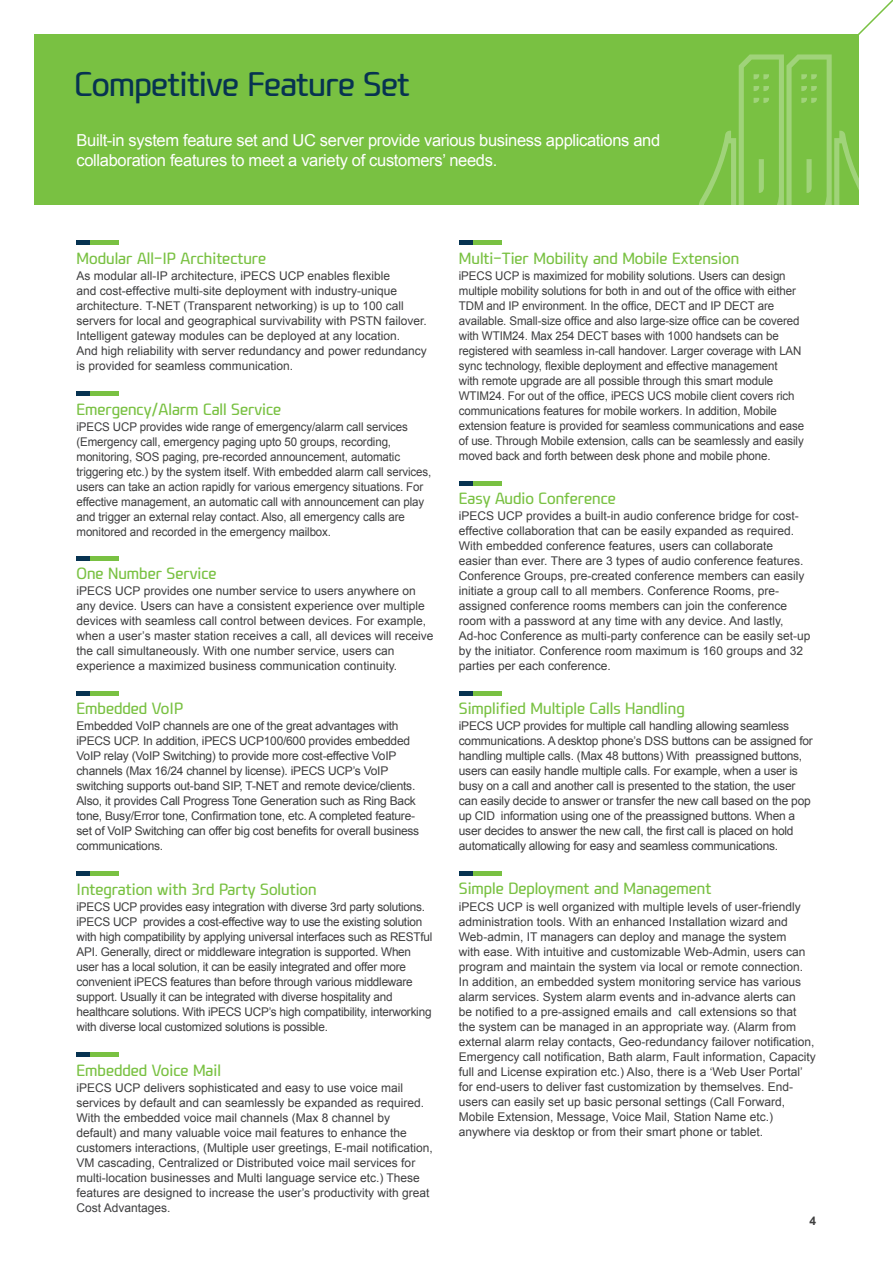
<style>
.page{position:relative;width:893px;height:1263px;background:#fff}
.page>*{position:absolute;margin:0;border:0;box-sizing:border-box;transform-origin:0 0}
.t1{font:31.5px "i PECS";letter-spacing:-.02em;color:#073351}
.t2{font:16.5px "Arial";letter-spacing:-.02em;color:#fff}
.t3{font:15px "i PECS";color:#79c142}
.t4{font:12px/15px "Arial";letter-spacing:-.01em;color:#3e3e3f}
.t5{font:12px/15px "Arial";letter-spacing:-.01em;color:#3e3e3f;scale:.96 1}
.t6{font:700 12px "Arial";color:#3e3e3f}
</style>
<div class="page">
<div style="left:34px;top:34px;width:825px;height:170px;background:#79c142"></div>
<hr style="left:459px;top:481px;width:42px;height:4px;background:#79c142">
<hr style="left:459px;top:481px;width:13px;height:4px;background:#073351">
<hr style="left:459px;top:691px;width:42px;height:4px;background:#79c142">
<hr style="left:459px;top:691px;width:13px;height:4px;background:#073351">
<hr style="left:77px;top:392px;width:42px;height:4px;background:#79c142">
<hr style="left:77px;top:392px;width:13px;height:4px;background:#073351">
<hr style="left:77px;top:240px;width:42px;height:4px;background:#79c142">
<hr style="left:77px;top:240px;width:13px;height:4px;background:#073351">
<hr style="left:77px;top:556px;width:42px;height:4px;background:#79c142">
<hr style="left:77px;top:556px;width:13px;height:4px;background:#073351">
<hr style="left:77px;top:872px;width:42px;height:4px;background:#79c142">
<hr style="left:77px;top:872px;width:13px;height:4px;background:#073351">
<div style="left:459px;top:871px;width:42px;height:5px;background:#79c142"></div>
<div style="left:459px;top:871px;width:13px;height:5px;background:#073351"></div>
<hr style="left:77px;top:691px;width:42px;height:4px;background:#79c142">
<hr style="left:77px;top:691px;width:13px;height:4px;background:#073351">
<svg style="left:699px;top:0;width:194px;height:205px"></svg>
<hr style="left:459px;top:240px;width:42px;height:4px;background:#79c142">
<hr style="left:459px;top:240px;width:13px;height:4px;background:#073351">
<hr style="left:77px;top:1052px;width:42px;height:4px;background:#79c142">
<hr style="left:77px;top:1052px;width:13px;height:4px;background:#073351">
<p class="t1" style="left:74px;top:64px;width:337px">Competitive Feature Set</p>
<p class="t2" style="left:77px;top:130px;width:585px">Built-in system feature set and UC server provide various business applications and</p>
<p class="t2" style="left:77px;top:149px;width:422px">collaboration features to meet a variety of customers’ needs.</p>
<p class="t3" style="left:77px;top:249px;width:191px">Modular All-IP Architecture</p>
<p class="t4" style="left:77px;top:268px;width:352px">As modular all-IP architecture, iPECS UCP enables flexible<br>and cost-effective multi-site deployment with industry-unique architecture. T-NET (Transparent networking) is up to 100 call servers for local and geographical survivability with PSTN failover.<br>Intelligent gateway modules can be deployed at any location.</p>
<p class="t4" style="left:77px;top:343px;width:352px">And high reliability with server redundancy and power redundancy is provided for seamless communication.</p>
<p class="t3" style="left:77px;top:399px;width:206px">Emergency/Alarm Call Service</p>
<p class="t5" style="left:77px;top:419px;width:371px">iPECS UCP provides wide range of emergency/alarm call services (Emergency call, emergency paging upto 50 groups, recording, monitoring, SOS paging, pre-recorded announcement, automatic triggering etc.) by the system itself. With embedded alarm call services, users can take an action rapidly for various emergency situations. For effective management, an automatic call with announcement can play and trigger an external relay contact. Also, all emergency calls are monitored and recorded in the emergency mailbox.</p>
<p class="t3" style="left:77px;top:564px;width:142px">One Number Service</p>
<p class="t4" style="left:77px;top:584px;width:358px">iPECS UCP provides one number service to users anywhere on any device. Users can have a consistent experience over multiple devices with seamless call control between devices. For example, when a user’s master station receives a call, all devices will receive the call simultaneously. With one number service, users can experience a maximized business communication continuity.</p>
<p class="t3" style="left:77px;top:699px;width:108px">Embedded VoIP</p>
<p class="t4" style="left:77px;top:718px;width:344px">Embedded VoIP channels are one of the great advantages with iPECS UCP. In addition, iPECS UCP100/600 provides embedded VoIP relay (VoIP Switching) to provide more cost-effective VoIP channels (Max 16/24 channel by license). iPECS UCP’s VoIP switching supports out-band SIP, T-NET and remote device/clients.<br>Also, it provides Call Progress Tone Generation such as Ring Back tone, Busy/Error tone, Confirmation tone, etc. A completed feature&shy;set of VoIP Switching can offer big cost benefits for overall business communications.</p>
<p class="t3" style="left:77px;top:879px;width:242px">Integration with 3rd Party Solution</p>
<p class="t4" style="left:77px;top:899px;width:357px">iPECS UCP provides easy integration with diverse 3rd party solutions. iPECS UCP provides a cost-effective way to use the existing solution with high compatibility by applying universal interfaces such as RESTful API. Generally, direct or middleware integration is supported. When user has a local solution, it can be easily integrated and offer more convenient iPECS features than before through various middleware support. Usually it can be integrated with diverse hospitality and healthcare solutions. With iPECS UCP’s high compatibility, interworking with diverse local customized solutions is possible.</p>
<p class="t3" style="left:77px;top:1061px;width:146px">Embedded Voice Mail</p>
<p class="t4" style="left:77px;top:1081px;width:358px">iPECS UCP delivers sophisticated and easy to use voice mail services by default and can seamlessly be expanded as required.<br>With the embedded voice mail channels (Max 8 channel by default) and many valuable voice mail features to enhance the customers interactions, (Multiple user greetings, E-mail notification, VM cascading, Centralized or Distributed voice mail services for multi-location businesses and Multi language service etc.) These features are designed to increase the user’s productivity with great Cost Advantages.</p>
<p class="t3" style="left:459px;top:249px;width:282px">Multi-Tier Mobility and Mobile Extension</p>
<p class="t5" style="left:459px;top:268px;width:361px">iPECS UCP is maximized for mobility solutions. Users can design multiple mobility solutions for both in and out of the office with either TDM and IP environment. In the office, DECT and IP DECT are available. Small-size office and also large-size office can be covered with WTIM24. Max 254 DECT bases with 1000 handsets can be registered with seamless in-call handover. Larger coverage with LAN sync technology, flexible deployment and effective management<br>with remote upgrade are all possible through this smart module WTIM24. For out of the office, iPECS UCS mobile client covers rich communications features for mobile workers. In addition, Mobile extension feature is provided for seamless communications and ease of use. Through Mobile extension, calls can be seamlessly and easily moved back and forth between desk phone and mobile phone.</p>
<p class="t3" style="left:459px;top:488px;width:158px">Easy Audio Conference</p>
<p class="t4" style="left:459px;top:508px;width:353px">iPECS UCP provides a built-in audio conference bridge for cost&shy;effective collaboration that can be easily expanded as required.<br>With embedded conference features, users can collaborate<br>easier than ever. There are 3 types of audio conference features.<br>Conference Groups, pre-created conference members can easily initiate a group call to all members. Conference Rooms, pre&shy;assigned conference rooms members can join the conference room with a password at any time with any device. And lastly, Ad-hoc Conference as multi-party conference can be easily set-up by the initiator. Conference room maximum is 160 groups and 32 parties per each conference.</p>
<p class="t3" style="left:459px;top:699px;width:227px">Simplified Multiple Calls Handling</p>
<p class="t4" style="left:459px;top:719px;width:355px">iPECS UCP provides for multiple call handling allowing seamless communications. A desktop phone’s DSS buttons can be assigned for handling multiple calls. (Max 48 buttons) With preassigned buttons, users can easily handle multiple calls. For example, when a user is busy on a call and another call is presented to the station, the user can easily decide to answer or transfer the new call based on the pop up CID information using one of the preassigned buttons. When a user decides to answer the new call, the first call is placed on hold automatically allowing for easy and seamless communications.</p>
<p class="t3" style="left:459px;top:879px;width:254px">Simple Deployment and Management</p>
<p class="t4" style="left:459px;top:899px;width:358px">iPECS UCP is well organized with multiple levels of user-friendly administration tools. With an enhanced Installation wizard and Web-admin, IT managers can deploy and manage the system<br>with ease. With intuitive and customizable Web-Admin, users can program and maintain the system via local or remote connection.<br>In addition, an embedded system monitoring service has various alarm services. System alarm events and in-advance alerts can<br>be notified to a pre-assigned emails and call extensions so that the system can be managed in an appropriate way. (Alarm from external alarm relay contacts, Geo-redundancy failover notification, Emergency call notification, Bath alarm, Fault information, Capacity full and License expiration etc.) Also, there is a ‘Web User Portal’ for end-users to deliver fast customization by themselves. End&shy;users can easily set up basic personal settings (Call Forward, Mobile Extension, Message, Voice Mail, Station Name etc.) anywhere via desktop or from their smart phone or tablet.</p>
<p class="t6" style="left:809px;top:1213px;width:8px">4</p>
</div>
